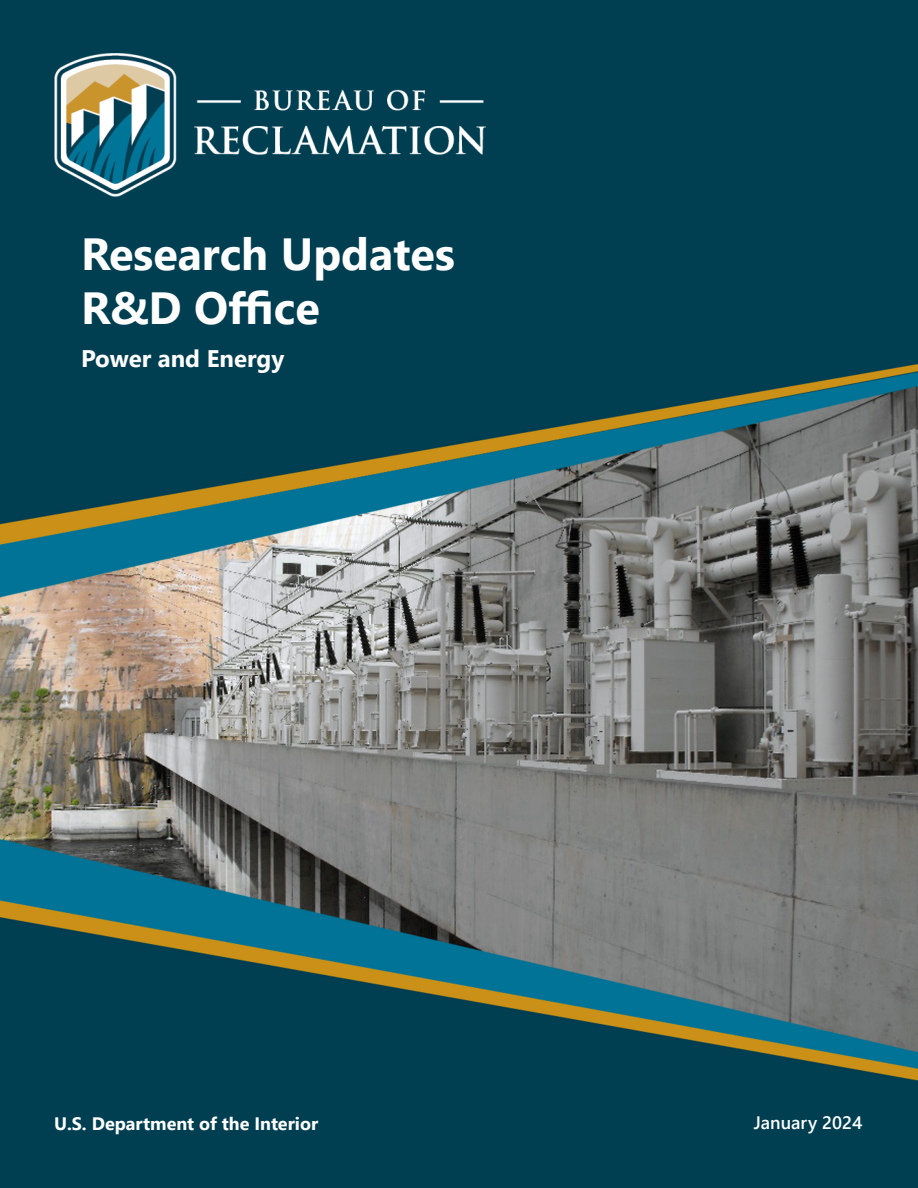
<style>
.page{position:relative;width:918px;height:1188px;background:#fff}
.page>*{position:absolute;margin:0;border:0;box-sizing:border-box;transform-origin:0 0}
.t1{font:700 45px "Segoe UI";color:#fff}
.t2{font:700 24px "Segoe UI";color:#fff}
.t3{font:700 18px "Segoe UI";color:#fff}
.t4{font:600 18px "Segoe UI";color:#fff}
</style>
<div class="page">
<img style="left:0;top:0;width:918px;height:1188px">
<img style="left:54px;top:54px;width:432px;height:142px">
<p class="t1" style="left:81px;top:212px;width:375px">Research Updates</p>
<h1 class="t1" style="left:81px;top:266px;width:240px">R&amp;D Office</h1>
<h2 class="t2" style="left:81px;top:336px;width:205px">Power and Energy</h2>
<p class="t3" style="left:54px;top:1106px;width:266px">U.S. Department of the Interior</p>
<p class="t4" style="left:754px;top:1106px;width:110px">January 2024</p>
</div>
